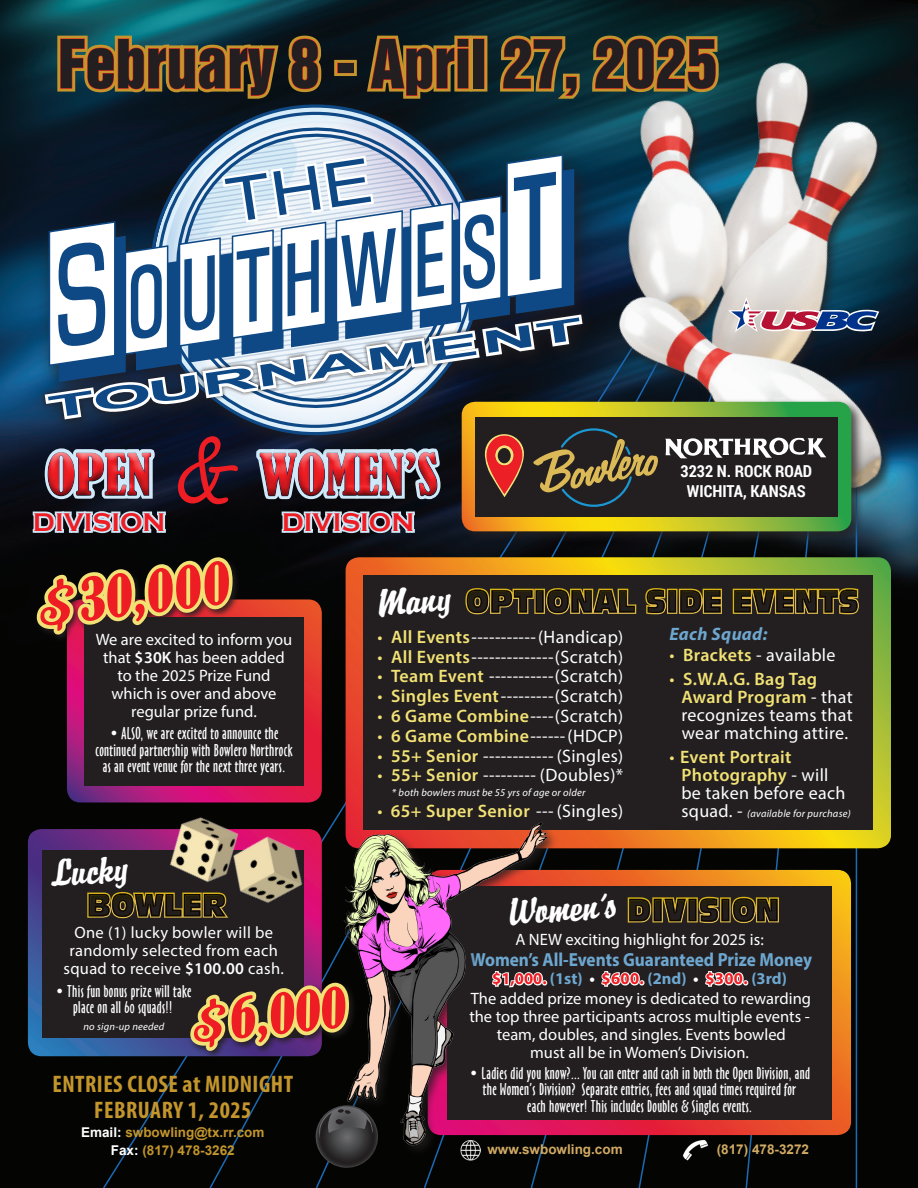
<style>
.page{position:relative;width:918px;height:1188px;background:#fff}
.page>*{position:absolute;margin:0;border:0;box-sizing:border-box;transform-origin:0 0}
.t1{font:108.15px "Freestyle Script";color:#ee1d23}
.t2{font:61.5px "Swiss 921 BT Regular A";color:#231f20}
.t3{font:condensed 55.05px "Bernard";color:#ee1d23}
.t4{font:condensed 53.4px "Bernard";color:#ee1d23}
.t5{font:condensed 52.5px "Bernard";color:#ee1d23}
.t6{font:italic 33px "Brody";color:#fff;scale:1.1 1}
.t7{font:700 26.25px "Copperplate Gothic";color:#ee1d23}
.t8{font:700 condensed 24px "Myriad Pro";letter-spacing:.02em;color:#c3952c}
.t9{font:700 18.9px "Myriad Pro";color:#6da7d0;scale:.91 1}
.t10{font:18px "Myriad Pro";letter-spacing:.02em;color:#fff}
.t11{font:600 18px "Myriad Pro";letter-spacing:.02em;color:#f2e275}
.t12{font:italic 700 18px "Myriad Pro";letter-spacing:.02em;color:#6da7d0}
.t13{font:16.5px/18px "Myriad Pro";color:#fff;text-align:center}
.t14{font:16.5px/18px "Myriad Pro";letter-spacing:.02em;color:#fff;text-align:center}
.t15{font:700 16.5px "Myriad Pro";color:#ee1d23}
.t16{font:700 16.5px "Roboto Condensed";color:#fff}
.t17{font:15.75px/16.5px "Oz Handicraft BT";letter-spacing:.02em;color:#fff;text-align:center}
.t18{font:700 13.5px "Arial";color:#c3952c}
.t19{font:700 13.5px "Arial";color:#d2aa64}
.t20{font:italic 10.5px "Myriad Pro";letter-spacing:.02em;color:#fff}
.s1{font-family:"Queenof Heaven";font-stretch:normal;font-size:54.6px}
.s2{font-weight:600}
.s3{color:#f2e275}
.s4{font-weight:600;color:#f2e275}
.s5{font-weight:400}
.s6{font-weight:400;color:#fff}
.s7{font-style:normal;font-size:18px}
.s8{font-family:"Queenof Heaven";font-stretch:normal;font-size:51px}
.s9{color:#fff}
.s10{color:#6da7d0}
</style>
<div class="page">
<img style="left:0;top:0;width:918px;height:1188px">
<div style="left:745px;top:1135px;width:79px;height:53px;background:#040503"></div>
<hr style="left:856px;top:465px;width:1px;height:723px;background:#1b6ab5">
<div style="left:102px;top:1056px;width:106px;height:132px;background:#040503"></div>
<div style="left:208px;top:923px;width:498px;height:265px;background:#040503"></div>
<svg style="left:558px;top:923px;width:293px;height:212px;background:#e2572c"></svg>
<svg style="left:28px;top:829px;width:294px;height:227px;background:#435799"></svg>
<img style="left:880px;top:14px;width:38px;height:416px">
<img style="left:880px;top:218px;width:31px;height:347px">
<div style="left:447px;top:886px;width:385px;height:233px;background:#231f20"></div>
<div style="left:43px;top:850px;width:261px;height:187px;background:#231f20"></div>
<svg style="left:184px;top:975px;width:144px;height:85px"></svg>
<div style="left:453px;top:575px;width:444px;height:66px;background:#fff101;opacity:.75"></div>
<svg style="left:601px;top:971px;width:43px;height:16px"></svg>
<svg style="left:705px;top:971px;width:43px;height:16px"></svg>
<img style="left:304px;top:923px;width:14px;height:21px">
<div style="left:342px;top:820px;width:216px;height:337px;background:#231f20;opacity:.75"></div>
<img style="left:328px;top:923px;width:218px;height:265px">
<img style="left:460px;top:1140px;width:21px;height:21px">
<img style="left:683px;top:1138px;width:25px;height:25px">
<svg style="left:314px;top:1105px;width:66px;height:64px;background:#303031"></svg>
<img style="left:30px;top:0;width:850px;height:923px">
<p class="t2" style="left:58px;top:24px;width:661px">February 8 - April 27, 2025</p>
<p class="t1" style="left:173px;top:411px;width:69px">&amp;</p>
<h3 class="t4" style="left:47px;top:444px;width:106px">OPEN</h3>
<h3 class="t4" style="left:259px;top:444px;width:180px">WOMEN’S</h3>
<p class="t7" style="left:33px;top:508px;width:134px">DIVISION</p>
<p class="t7" style="left:282px;top:508px;width:134px">DIVISION</p>
<p class="t3" style="left:34px;top:574px;width:192px;rotate:-7deg"><span class="s1">$</span>30,000</p>
<p class="t13" style="left:96px;top:630px;width:198px">We are excited to inform you that <span class="s2">$30K</span> has been added</p>
<p class="t13" style="left:117px;top:666px;width:155px">to the 2025 Prize Fund</p>
<p class="t13" style="left:111px;top:684px;width:167px">which is over and above</p>
<p class="t13" style="left:131px;top:702px;width:127px">regular prize fund.</p>
<p class="t17" style="left:95px;top:726px;width:199px">• ALSO, we are excited to announce the continued partnership with Bowlero Northrock as an event venue for the next three years.</p>
<p class="t6" style="left:50px;top:853px;width:71px;rotate:-4deg">Lucky</p>
<p class="t6" style="left:375px;top:583px;width:69px;rotate:-4deg">Many</p>
<p class="t10" style="left:377px;top:626px;width:248px"><span class="s3">•</span> <span class="s4">All Events</span>-----------(Handicap)</p>
<p class="t10" style="left:377px;top:646px;width:248px"><span class="s3">•</span> <span class="s4">All Events</span>--------------(Scratch)</p>
<p class="t10" style="left:377px;top:665px;width:248px"><span class="s3">•</span> <span class="s4">Team Event</span> -----------(Scratch)</p>
<p class="t10" style="left:377px;top:685px;width:248px"><span class="s3">•</span> <span class="s4">Singles Event</span>---------(Scratch)</p>
<p class="t10" style="left:377px;top:705px;width:248px"><span class="s3">•</span> <span class="s4">6 Game Combine</span>----(Scratch)</p>
<p class="t11" style="left:377px;top:724px;width:248px"><span class="s5">•</span> 6 Game Combine<span class="s6">------(HDCP)</span></p>
<p class="t10" style="left:377px;top:745px;width:248px"><span class="s3">•</span> <span class="s4">55+ Senior</span> ------------ (Singles)</p>
<p class="t10" style="left:377px;top:764px;width:248px"><span class="s3">•</span> <span class="s4">55+ Senior</span> --------- (Doubles)*</p>
<p class="t20" style="left:392px;top:786px;width:195px">* both bowlers must be 55 yrs of age or older</p>
<p class="t11" style="left:377px;top:799px;width:248px"><span class="s5">•</span> 65+ Super Senior <span class="s6">--- (Singles)</span></p>
<p class="t16" style="left:680px;top:460px;width:133px">3232 N. ROCK ROAD</p>
<p class="t16" style="left:687px;top:479px;width:120px">WICHITA, KANSAS</p>
<p class="t12" style="left:669px;top:622px;width:100px">Each Squad:</p>
<p class="t10" style="left:669px;top:644px;width:168px"><span class="s3">•</span> <span class="s4">Brackets</span> - available</p>
<p class="t11" style="left:669px;top:668px;width:149px"><span class="s5">•</span> S.W.A.G. Bag Tag</p>
<p class="t11" style="left:681px;top:686px;width:173px">Award Program <span class="s6">- that</span></p>
<p class="t10" style="left:681px;top:704px;width:173px">recognizes teams that</p>
<p class="t10" style="left:682px;top:722px;width:168px">wear matching attire.</p>
<p class="t11" style="left:669px;top:746px;width:124px"><span class="s5">•</span> Event Portrait</p>
<p class="t11" style="left:681px;top:764px;width:149px">Photography <span class="s6">- will</span></p>
<p class="t10" style="left:681px;top:782px;width:166px">be taken before each</p>
<p class="t20" style="left:681px;top:807px;width:171px"><span class="s7">squad. -</span> (available for purchase)</p>
<p class="t14" style="left:74px;top:923px;width:200px">One (1) lucky bowler will be</p>
<p class="t14" style="left:63px;top:941px;width:222px">randomly selected from each squad to receive <span class="s2">$100.00</span> cash.</p>
<p class="t17" style="left:55px;top:983px;width:138px">• This fun bonus prize will take</p>
<p class="t17" style="left:73px;top:999px;width:101px">place on all 60 squads!!</p>
<p class="t20" style="left:84px;top:1020px;width:82px">no sign-up needed</p>
<p class="t5" style="left:189px;top:993px;width:155px;rotate:-6deg"><span class="s8">$</span>6,000</p>
<p class="t8" style="left:52px;top:1069px;width:242px">ENTRIES CLOSE at MIDNIGHT</p>
<p class="t8" style="left:94px;top:1095px;width:159px">FEBRUARY 1, 2025</p>
<p class="t18" style="left:81px;top:1123px;width:185px"><span class="s9">Email:</span> swbowling@tx.rr.com</p>
<p class="t18" style="left:111px;top:1141px;width:125px"><span class="s9">Fax:</span> (817) 478-3262</p>
<p class="t6" style="left:506px;top:892px;width:101px;rotate:-4deg">Women’s</p>
<p class="t13" style="left:515px;top:930px;width:250px">A NEW exciting highlight for 2025 is:</p>
<p class="t9" style="left:470px;top:948px;width:377px">Women’s All-Events Guaranteed Prize Money</p>
<p class="t15" style="left:492px;top:968px;width:296px">$1,000. <span class="s10">(1st)</span> <span class="s9">•</span> $600. <span class="s10">(2nd)</span> <span class="s9">•</span> $300. <span class="s10">(3rd)</span></p>
<p class="t13" style="left:471px;top:989px;width:342px">The added prize money is dedicated to rewarding</p>
<p class="t13" style="left:469px;top:1007px;width:342px">the top three participants across multiple events -</p>
<p class="t13" style="left:497px;top:1025px;width:291px">team, doubles, and singles. Events bowled</p>
<p class="t13" style="left:530px;top:1043px;width:220px">must all be in Women’s Division.</p>
<p class="t17" style="left:469px;top:1065px;width:342px">• Ladies did you know?... You can enter and cash in both the Open Division, and</p>
<p class="t17" style="left:483px;top:1081px;width:315px">the Women’s Division? Separate entries, fees and squad times required for</p>
<p class="t17" style="left:527px;top:1098px;width:226px">each however! This includes Doubles &amp; Singles events.</p>
<p class="t19" style="left:487px;top:1140px;width:137px">www.swbowling.com</p>
<p class="t19" style="left:717px;top:1140px;width:94px">(817) 478-3272</p>
</div>
